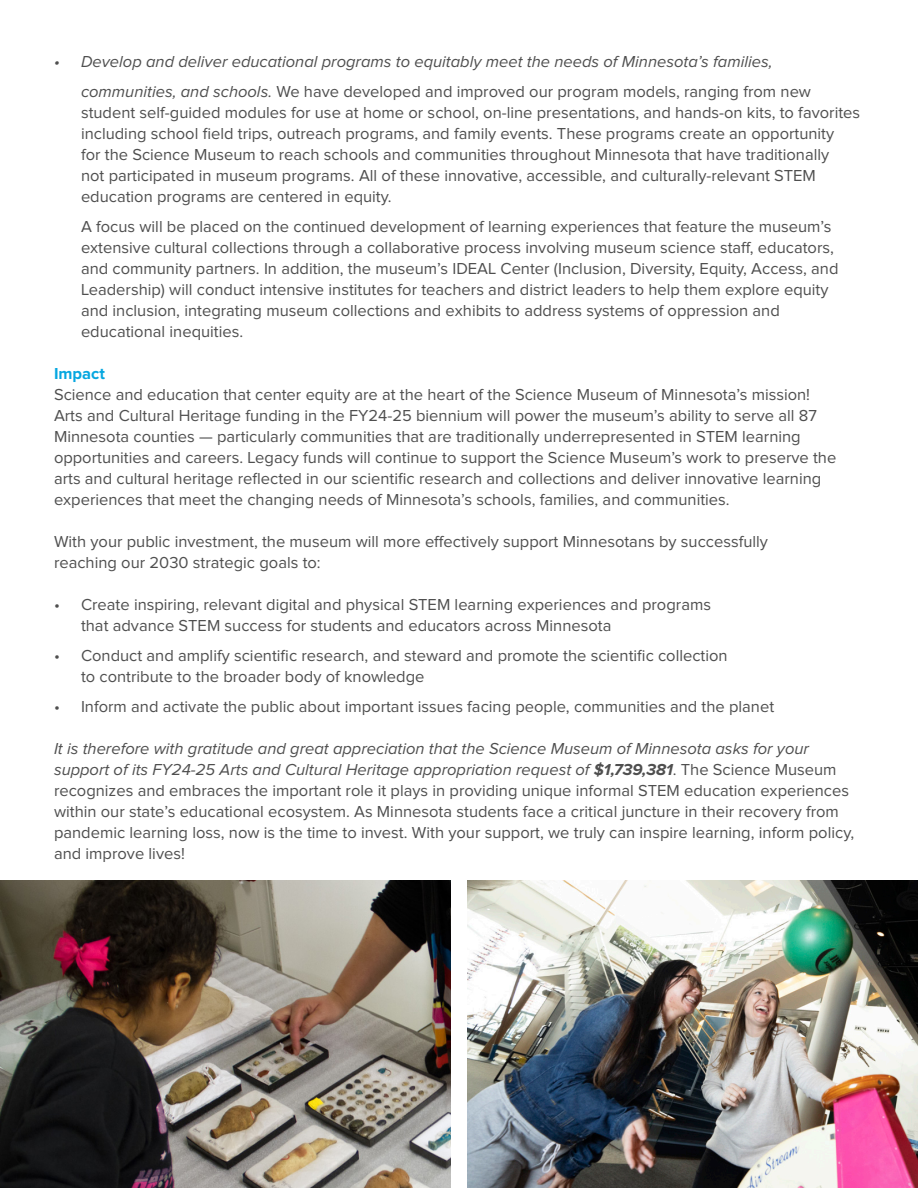
<style>
.page{position:relative;width:918px;height:1188px;background:#fff}
.page>*{position:absolute;margin:0;border:0;box-sizing:border-box;transform-origin:0 0}
.t1{font:16.5px/21px "Proxima Nova";color:#4f4f4f}
.t2{font:italic 16.5px/30px "Proxima Nova";color:#4f4f4f}
.t3{font:700 16.5px "Proxima Nova";color:#06a7e0}
.s1{font-style:normal}
.s2{font-style:italic}
.s3{font-weight:700;font-style:italic}
</style>
<div class="page">
<img style="left:0;top:881px;width:450px;height:307px">
<img style="left:468px;top:881px;width:450px;height:307px">
<p class="t2" style="left:81px;top:47px;width:732px;text-indent:-27px">• Develop and deliver educational programs to equitably meet the needs of Minnesota’s families, communities, and schools. <span class="s1">We have developed and improved our program models, ranging from new</span></p>
<p class="t1" style="left:81px;top:102px;width:781px">student self-guided modules for use at home or school, on-line presentations, and hands-on kits, to favorites including school field trips, outreach programs, and family events. These programs create an opportunity<br>for the Science Museum to reach schools and communities throughout Minnesota that have traditionally<br>not participated in museum programs. All of these innovative, accessible, and culturally-relevant STEM education programs are centered in equity.</p>
<p class="t1" style="left:81px;top:216px;width:759px">A focus will be placed on the continued development of learning experiences that feature the museum’s extensive cultural collections through a collaborative process involving museum science staff, educators, and community partners. In addition, the museum’s IDEAL Center (Inclusion, Diversity, Equity, Access, and Leadership) will conduct intensive institutes for teachers and district leaders to help them explore equity and inclusion, integrating museum collections and exhibits to address systems of oppression and educational inequities.</p>
<p class="t3" style="left:54px;top:366px;width:52px">Impact</p>
<p class="t1" style="left:54px;top:384px;width:784px">Science and education that center equity are at the heart of the Science Museum of Minnesota’s mission!<br>Arts and Cultural Heritage funding in the FY24-25 biennium will power the museum’s ability to serve all 87<br>Minnesota counties — particularly communities that are traditionally underrepresented in STEM learning opportunities and careers. Legacy funds will continue to support the Science Museum’s work to preserve the arts and cultural heritage reflected in our scientific research and collections and deliver innovative learning experiences that meet the changing needs of Minnesota’s schools, families, and communities.</p>
<p class="t1" style="left:54px;top:531px;width:715px">With your public investment, the museum will more effectively support Minnesotans by successfully reaching our 2030 strategic goals to:</p>
<p class="t1" style="left:81px;top:594px;width:632px;text-indent:-27px">• Create inspiring, relevant digital and physical STEM learning experiences and programs that advance STEM success for students and educators across Minnesota</p>
<p class="t1" style="left:81px;top:645px;width:648px;text-indent:-27px">• Conduct and amplify scientific research, and steward and promote the scientific collection to contribute to the broader body of knowledge</p>
<p class="t1" style="left:54px;top:696px;width:722px">• Inform and activate the public about important issues facing people, communities and the planet</p>
<p class="t1" style="left:54px;top:738px;width:802px"><span class="s2">It is therefore with gratitude and great appreciation that the Science Museum of Minnesota asks for your support of its FY24-25 Arts and Cultural Heritage appropriation request of</span> <span class="s3">$1,739,381</span>. The Science Museum recognizes and embraces the important role it plays in providing unique informal STEM education experiences within our state’s educational ecosystem. As Minnesota students face a critical juncture in their recovery from pandemic learning loss, now is the time to invest. With your support, we truly can inspire learning, inform policy, and improve lives!</p>
</div>
